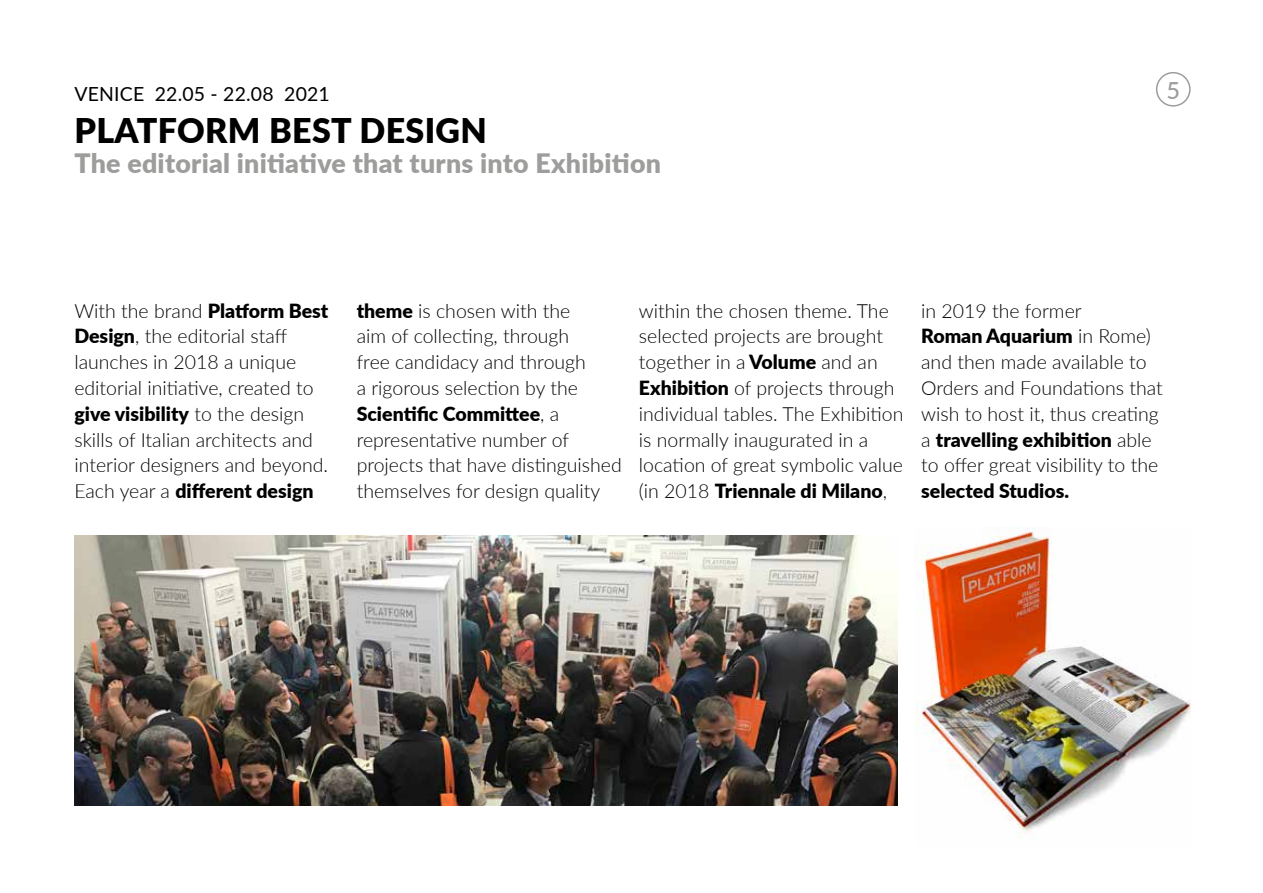
<style>
.page{position:relative;width:1263px;height:893px;background:#fff}
.page>*{position:absolute;margin:0;border:0;box-sizing:border-box;transform-origin:0 0}
.t1{font:900 34.05px "Lato";letter-spacing:.01em;color:#000}
.t2{font:900 26.7px "Lato";letter-spacing:.01em;color:#9d9d9c}
.t3{font:500 23.55px "Lato";color:#9d9d9c}
.t4{font:300 19.5px/25.8px "Lato";color:#000}
.t5{font:19.5px "Lato";letter-spacing:.01em;color:#000}
.t6{font:900 19.5px "Lato";color:#000}
.s1{font-weight:900}
</style>
<div class="page">
<img style="left:915px;top:527px;width:276px;height:311px">
<div style="left:1156px;top:72px;width:34px;height:35px;border:2px solid #9d9d9c;border-radius:50%"></div>
<img style="left:74px;top:536px;width:823px;height:270px">
<p class="t5" style="left:74px;top:80px;width:257px">VENICE 22.05 - 22.08 2021</p>
<h1 class="t1" style="left:74px;top:105px;width:414px">PLATFORM BEST DESIGN</h1>
<h2 class="t2" style="left:74px;top:143px;width:588px">The editorial initiative that turns into Exhibition</h2>
<p class="t3" style="left:1166px;top:73px;width:15px">5</p>
<p class="t4" style="left:74px;top:297px;width:255px">With the brand <span class="s1">Platform Best<br>Design</span>, the editorial staff launches in 2018 a unique editorial initiative, created to <span class="s1">give visibility</span> to the design skills of Italian architects and interior designers and beyond.<br>Each year a <span class="s1">different design</span></p>
<p class="t4" style="left:357px;top:297px;width:267px"><span class="s1">theme</span> is chosen with the<br>aim of collecting, through<br>free candidacy and through<br>a rigorous selection by the<br><span class="s1">Scientific Committee</span>, a representative number of projects that have distinguished themselves for design quality</p>
<p class="t4" style="left:639px;top:297px;width:266px">within the chosen theme. The selected projects are brought together in a <span class="s1">Volume</span> and an<br><span class="s1">Exhibition</span> of projects through individual tables. The Exhibition is normally inaugurated in a location of great symbolic value (in 2018 <span class="s1">Triennale di Milano</span>,</p>
<p class="t4" style="left:921px;top:297px;width:243px">in 2019 the former<br><span class="s1">Roman Aquarium</span> in Rome) and then made available to<br>Orders and Foundations that wish to host it, thus creating a <span class="s1">travelling exhibition</span> able to offer great visibility to the</p>
<p class="t6" style="left:921px;top:476px;width:149px">selected Studios.</p>
</div>
